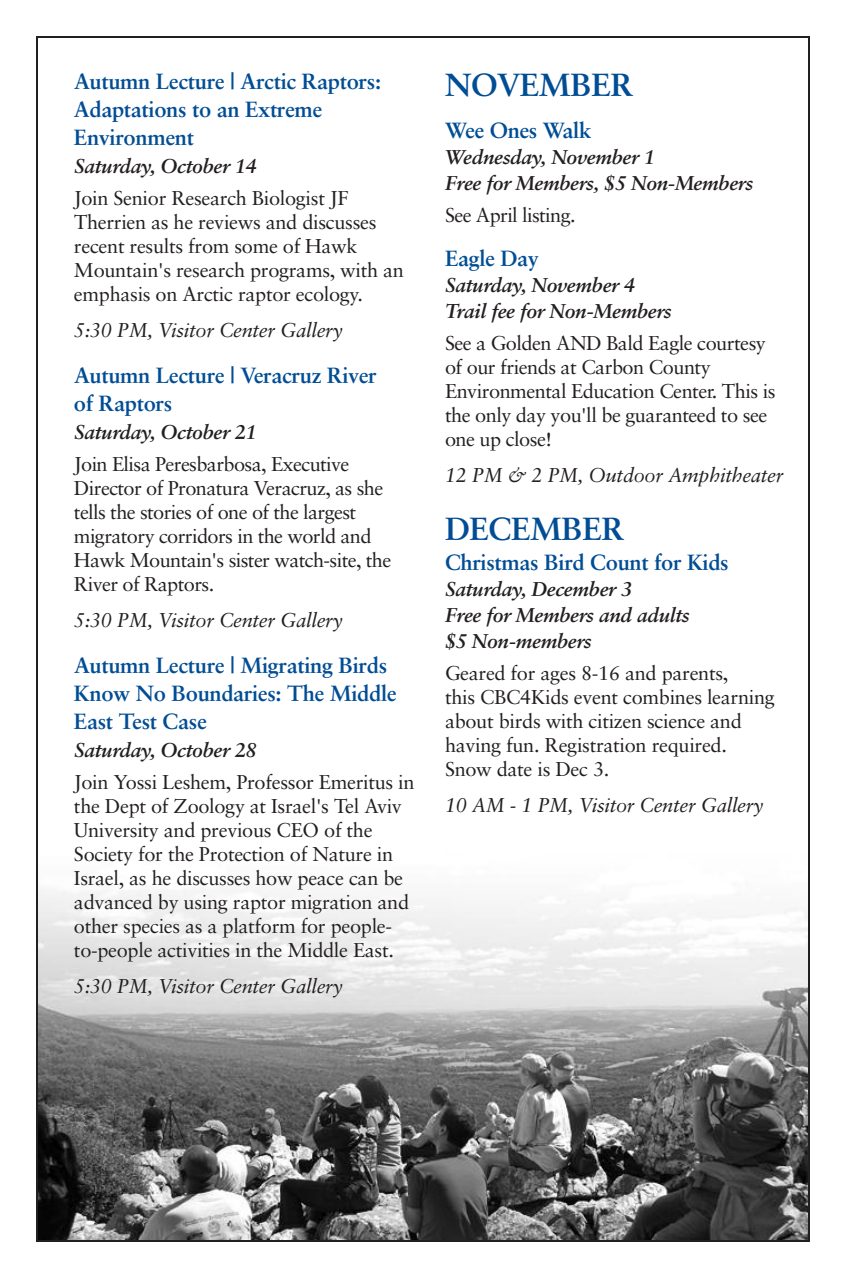
<style>
.page{position:relative;width:846px;height:1278px;background:#fff}
.page>*{position:absolute;margin:0;border:0;box-sizing:border-box;transform-origin:0 0}
.t1{font:700 32px "Sabon";letter-spacing:-.015em;color:#014d95}
.t2{font:700 22px/28px "Sabon";letter-spacing:-.015em;color:#014d95}
.t3{font:20px/24px "Sabon";letter-spacing:-.015em;color:#231f20}
.t4{font:italic 700 20px/26px "Sabon";letter-spacing:-.015em;color:#231f20}
.t5{font:italic 20px "Sabon";letter-spacing:-.015em;color:#231f20}
</style>
<div class="page">
<img style="left:39px;top:890px;width:768px;height:349px">
<p class="t2" style="left:74px;top:69px;width:309px">Autumn Lecture | Arctic Raptors:<br>Adaptations to an Extreme<br>Environment</p>
<p class="t4" style="left:74px;top:154px;width:184px">Saturday, October 14</p>
<p class="t3" style="left:74px;top:187px;width:331px">Join Senior Research Biologist JF Therrien as he reviews and discusses recent results from some of Hawk Mountain's research programs, with an emphasis on Arctic raptor ecology.</p>
<p class="t5" style="left:74px;top:322px;width:270px">5:30 PM, Visitor Center Gallery</p>
<p class="t2" style="left:74px;top:363px;width:304px">Autumn Lecture | Veracruz River of Raptors</p>
<p class="t4" style="left:74px;top:420px;width:184px">Saturday, October 21</p>
<p class="t3" style="left:74px;top:453px;width:319px">Join Elisa Peresbarbosa, Executive Director of Pronatura Veracruz, as she tells the stories of one of the largest migratory corridors in the world and Hawk Mountain's sister watch-site, the River of Raptors.</p>
<p class="t5" style="left:74px;top:612px;width:270px">5:30 PM, Visitor Center Gallery</p>
<p class="t2" style="left:74px;top:653px;width:324px">Autumn Lecture | Migrating Birds<br>Know No Boundaries: The Middle<br>East Test Case</p>
<p class="t4" style="left:74px;top:738px;width:184px">Saturday, October 28</p>
<p class="t3" style="left:74px;top:771px;width:342px">Join Yossi Leshem, Professor Emeritus in the Dept of Zoology at Israel's Tel Aviv University and previous CEO of the Society for the Protection of Nature in Israel, as he discusses how peace can be advanced by using raptor migration and other species as a platform for people&shy;to-people activities in the Middle East.</p>
<p class="t5" style="left:74px;top:978px;width:270px">5:30 PM, Visitor Center Gallery</p>
<h1 class="t1" style="left:445px;top:72px;width:190px">NOVEMBER</h1>
<p class="t2" style="left:445px;top:119px;width:148px">Wee Ones Walk</p>
<p class="t4" style="left:445px;top:146px;width:310px">Wednesday, November 1<br>Free for Members, $5 Non-Members</p>
<p class="t3" style="left:445px;top:205px;width:132px">See April listing.</p>
<p class="t2" style="left:445px;top:247px;width:95px">Eagle Day</p>
<p class="t4" style="left:445px;top:274px;width:228px">Saturday, November 4<br>Trail fee for Non-Members</p>
<p class="t3" style="left:445px;top:333px;width:332px">See a Golden AND Bald Eagle courtesy of our friends at Carbon County<br>Environmental Education Center. This is the only day you'll be guaranteed to see one up close!</p>
<p class="t5" style="left:445px;top:467px;width:340px">12 PM &amp; 2 PM, Outdoor Amphitheater</p>
<h1 class="t1" style="left:445px;top:516px;width:181px">DECEMBER</h1>
<p class="t2" style="left:445px;top:551px;width:285px">Christmas Bird Count for Kids</p>
<p class="t4" style="left:445px;top:578px;width:246px">Saturday, December 3<br>Free for Members and adults $5 Non-members</p>
<p class="t3" style="left:445px;top:663px;width:331px">Geared for ages 8-16 and parents,<br>this CBC4Kids event combines learning about birds with citizen science and having fun. Registration required.<br>Snow date is Dec 3.</p>
<p class="t5" style="left:445px;top:797px;width:320px">10 AM - 1 PM, Visitor Center Gallery</p>
</div>
